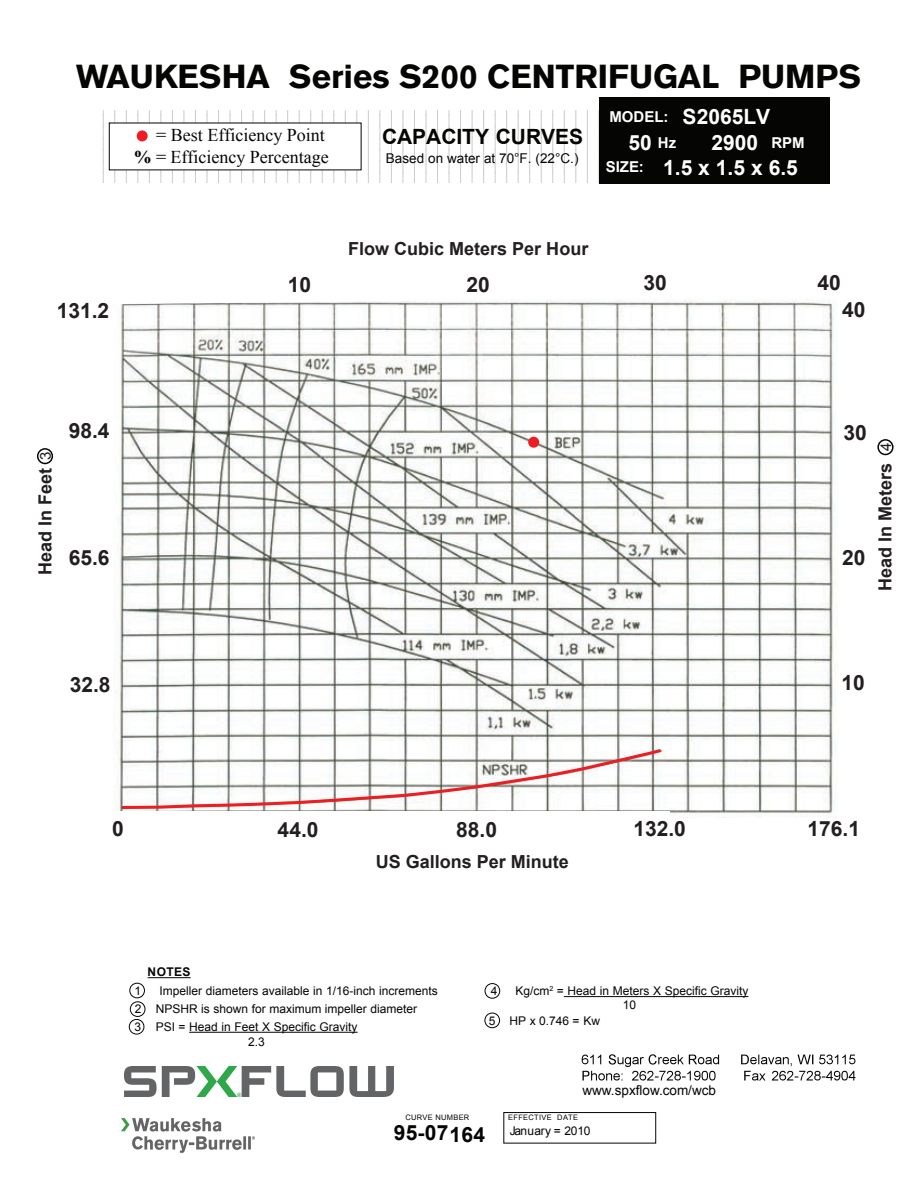
<style>
.page{position:relative;width:917px;height:1187px;background:#fff}
.page>*{position:absolute;margin:0;border:0;box-sizing:border-box;transform-origin:0 0}
.t1{font:700 33px "Akzidenz Grotesk BE";color:#050504}
.t2{font:700 21px "Arial";color:#231f20}
.t3{font:700 21px/25.2px "Arial";color:#fff;text-align:center}
.t4{font:700 21px "Arial";letter-spacing:-.005em;color:#050504}
.t5{font:700 18px "Arial";color:#231f20}
.t6{font:18px/21.6px "Times New Roman";color:#050504;text-align:right}
.t7{font:700 15px/25.2px "Arial";color:#fff}
.t8{font:15px "Arial";color:#231f20}
.t9{font:13.5px "Arial";color:#050504}
.t10{font:12px/18px "Arial";color:#050504}
.t11{font:700 12px "Arial";letter-spacing:.035em;color:#050504}
.t12{font:7.5px "Arial";letter-spacing:.04em;color:#050504}
.s1{font-weight:700}
.s2{font-weight:700;font-size:21px}
</style>
<div class="page">
<svg style="left:103px;top:111px;width:1px;height:71px"></svg>
<svg style="left:114px;top:111px;width:1px;height:71px"></svg>
<svg style="left:126px;top:111px;width:1px;height:71px"></svg>
<svg style="left:160px;top:111px;width:1px;height:71px"></svg>
<svg style="left:172px;top:111px;width:1px;height:71px"></svg>
<svg style="left:183px;top:111px;width:1px;height:71px"></svg>
<svg style="left:195px;top:111px;width:1px;height:71px"></svg>
<svg style="left:206px;top:111px;width:1px;height:71px"></svg>
<svg style="left:218px;top:111px;width:1px;height:71px"></svg>
<svg style="left:229px;top:111px;width:1px;height:71px"></svg>
<svg style="left:241px;top:111px;width:1px;height:71px"></svg>
<svg style="left:252px;top:111px;width:1px;height:71px"></svg>
<svg style="left:264px;top:111px;width:1px;height:71px"></svg>
<svg style="left:275px;top:111px;width:2px;height:71px"></svg>
<svg style="left:287px;top:111px;width:1px;height:71px"></svg>
<svg style="left:299px;top:111px;width:1px;height:71px"></svg>
<svg style="left:310px;top:111px;width:1px;height:71px"></svg>
<svg style="left:322px;top:111px;width:1px;height:71px"></svg>
<svg style="left:333px;top:111px;width:1px;height:71px"></svg>
<svg style="left:345px;top:111px;width:1px;height:71px"></svg>
<svg style="left:356px;top:111px;width:1px;height:71px"></svg>
<svg style="left:368px;top:111px;width:1px;height:71px"></svg>
<svg style="left:379px;top:111px;width:1px;height:71px"></svg>
<svg style="left:391px;top:111px;width:1px;height:71px"></svg>
<svg style="left:402px;top:111px;width:1px;height:71px"></svg>
<svg style="left:414px;top:111px;width:1px;height:71px"></svg>
<svg style="left:425px;top:111px;width:1px;height:71px"></svg>
<svg style="left:437px;top:111px;width:1px;height:71px"></svg>
<svg style="left:448px;top:111px;width:1px;height:71px"></svg>
<svg style="left:460px;top:111px;width:1px;height:71px"></svg>
<svg style="left:471px;top:111px;width:1px;height:71px"></svg>
<svg style="left:483px;top:111px;width:1px;height:71px"></svg>
<svg style="left:494px;top:111px;width:1px;height:71px"></svg>
<svg style="left:506px;top:111px;width:1px;height:71px"></svg>
<svg style="left:517px;top:111px;width:1px;height:71px"></svg>
<svg style="left:529px;top:111px;width:1px;height:71px"></svg>
<svg style="left:540px;top:111px;width:1px;height:71px"></svg>
<svg style="left:552px;top:111px;width:1px;height:71px"></svg>
<svg style="left:563px;top:111px;width:2px;height:71px"></svg>
<svg style="left:575px;top:111px;width:1px;height:71px"></svg>
<svg style="left:587px;top:111px;width:1px;height:71px"></svg>
<svg style="left:598px;top:111px;width:1px;height:71px"></svg>
<div style="left:109px;top:123px;width:252px;height:47px;background:#fff"></div>
<svg style="left:137px;top:111px;width:13px;height:71px"></svg>
<div style="left:599px;top:97px;width:230px;height:86px;background:#050504"></div>
<hr style="left:189px;top:1032px;width:168px;height:1px;background:#050504">
<hr style="left:148px;top:977px;width:43px;height:1px;background:#050504">
<svg style="left:128px;top:982px;width:18px;height:52px"></svg>
<hr style="left:564px;top:996px;width:184px;height:1px;background:#050504">
<svg style="left:484px;top:983px;width:16px;height:16px"></svg>
<img style="left:117px;top:300px;width:718px;height:517px">
<svg style="left:119px;top:747px;width:545px;height:63px"></svg>
<div style="left:37px;top:448px;width:16px;height:16px;border:2px solid #050504;border-radius:50%"></div>
<div style="left:877px;top:439px;width:16px;height:16px;border:2px solid #050504;border-radius:50%"></div>
<div style="left:113px;top:811px;width:557px;height:7px;background:#fff"></div>
<svg style="left:528px;top:437px;width:11px;height:11px"></svg>
<svg style="left:484px;top:1012px;width:371px;height:131px"></svg>
<img style="left:122px;top:1118px;width:132px;height:34px">
<img style="left:124px;top:1066px;width:269px;height:31px">
<h1 class="t1" style="left:76px;top:58px;width:786px">WAUKESHA Series S200 CENTRIFUGAL PUMPS</h1>
<h3 class="t6" style="left:134px;top:124px;width:196px">= Best Efficiency Point<br><span class="s1">%</span> = Efficiency Percentage</h3>
<h2 class="t3" style="left:682px;top:105px;width:89px">S2065LV</h2>
<p class="t7" style="left:658px;top:105px;width:20px;text-indent:-48px">MODEL:<br>Hz</p>
<h2 class="t4" style="left:382px;top:122px;width:202px">CAPACITY CURVES</h2>
<p class="t9" style="left:386px;top:149px;width:194px">Based on water at 70°F. (22°C.)</p>
<h2 class="t3" style="left:628px;top:130px;width:25px">50</h2>
<h2 class="t3" style="left:663px;top:130px;width:136px">2900<br>1.5 x 1.5 x 6.5</h2>
<p class="t7" style="left:771px;top:130px;width:35px">RPM</p>
<p class="t7" style="left:605px;top:155px;width:40px">SIZE:</p>
<h3 class="t5" style="left:348px;top:237px;width:242px">Flow Cubic Meters Per Hour</h3>
<h2 class="t2" style="left:57px;top:296px;width:54px">131.2</h2>
<h2 class="t2" style="left:288px;top:270px;width:25px">10</h2>
<h2 class="t2" style="left:466px;top:270px;width:25px">20</h2>
<h2 class="t2" style="left:643px;top:269px;width:25px">30</h2>
<h2 class="t2" style="left:817px;top:269px;width:25px">40</h2>
<h2 class="t2" style="left:842px;top:296px;width:25px">40</h2>
<p class="t8" style="left:36px;top:460px;width:10px;rotate:-90deg">3</p>
<h3 class="t5" style="left:33px;top:575px;width:109px;rotate:-90deg">Head In Feet</h3>
<h2 class="t2" style="left:69px;top:417px;width:42px">98.4</h2>
<h2 class="t2" style="left:69px;top:543px;width:42px">65.6</h2>
<h2 class="t2" style="left:70px;top:670px;width:42px">32.8</h2>
<h2 class="t2" style="left:843px;top:418px;width:25px">30</h2>
<h2 class="t2" style="left:842px;top:543px;width:25px">20</h2>
<p class="t8" style="left:876px;top:451px;width:10px;rotate:-90deg">4</p>
<h3 class="t5" style="left:873px;top:591px;width:130px;rotate:-90deg">Head In Meters</h3>
<h2 class="t2" style="left:841px;top:668px;width:25px">10</h2>
<h2 class="t2" style="left:112px;top:814px;width:13px">0</h2>
<h2 class="t2" style="left:278px;top:816px;width:42px">44.0</h2>
<h2 class="t2" style="left:456px;top:816px;width:42px">88.0</h2>
<h2 class="t2" style="left:633px;top:814px;width:54px">132.0</h2>
<h2 class="t2" style="left:807px;top:814px;width:54px">176.1</h2>
<h3 class="t5" style="left:376px;top:849px;width:195px">US Gallons Per Minute</h3>
<p class="t11" style="left:148px;top:964px;width:45px">NOTES</p>
<p class="t10" style="left:135px;top:982px;width:305px;text-indent:25px">Impeller diameters available in 1/16-inch increments<br>2 NPSHR is shown for maximum impeller diameter<br>3 PSI = Head in Feet X Specific Gravity</p>
<p class="t10" style="left:248px;top:1032px;width:18px">2.3</p>
<p class="t10" style="left:135px;top:982px;width:8px">1</p>
<p class="t10" style="left:491px;top:982px;width:8px">4</p>
<p class="t10" style="left:515px;top:984px;width:234px;line-height:13.5px;text-align:center">Kg/cm<sup>2</sup> = Head in Meters X Specific Gravity<br>10</p>
<p class="t10" style="left:488px;top:1011px;width:113px">5 HP x 0.746 = Kw</p>
<p class="t9" style="left:582px;top:1081px;width:135px">www.spxflow.com/wcb</p>
<p class="t12" style="left:405px;top:1112px;width:66px">CURVE NUMBER</p>
<p class="t12" style="left:508px;top:1112px;width:71px">EFFECTIVE DATE</p>
<p class="t10" style="left:449px;top:1122px;width:143px"><span class="s2">164</span> January = 2010</p>
<h2 class="t4" style="left:394px;top:1118px;width:56px">95-07</h2>
</div>
